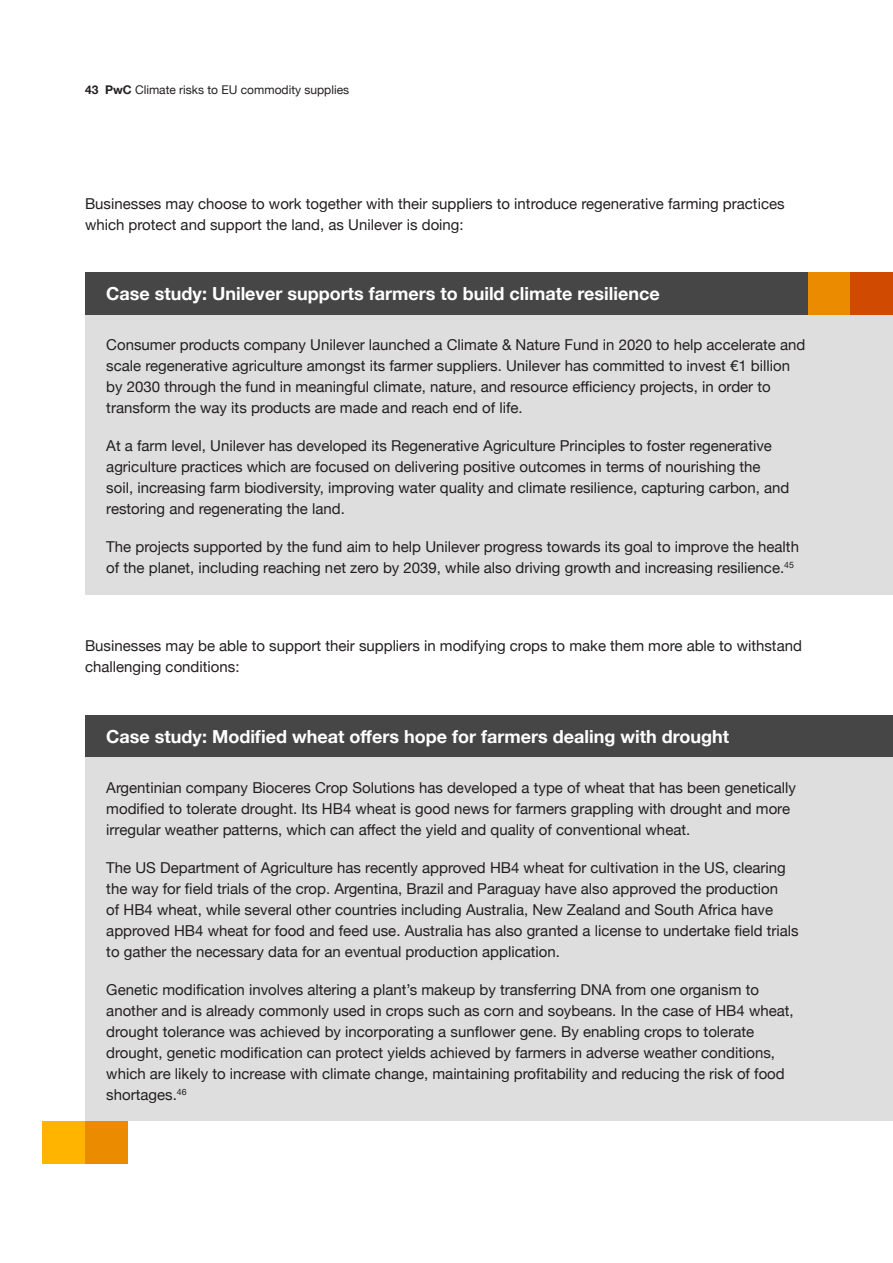
<style>
.page{position:relative;width:893px;height:1263px;background:#fff}
.page>*{position:absolute;margin:0;border:0;box-sizing:border-box;transform-origin:0 0}
.Sub_head{font:700 18px "Helvetica Neue";color:#fff}
.Body{font:15px/21px "Helvetica Neue";color:#231f20}
.t1{font:12px "Helvetica Neue";color:#231f20}
.s1{font-weight:700}
</style>
<div class="page">
<div style="left:85px;top:272px;width:808px;height:43px;background:#464646"></div>
<div style="left:85px;top:715px;width:808px;height:42px;background:#464646"></div>
<div style="left:85px;top:315px;width:808px;height:279px;background:#dedede"></div>
<div style="left:85px;top:757px;width:808px;height:364px;background:#dedede"></div>
<div style="left:808px;top:272px;width:42px;height:43px;background:#eb8c00"></div>
<div style="left:850px;top:272px;width:43px;height:43px;background:#d04a02"></div>
<div style="left:43px;top:1121px;width:42px;height:43px;background:#ffb500"></div>
<div style="left:85px;top:1121px;width:43px;height:43px;background:#eb8c00"></div>
<p class="t1" style="left:85px;top:81px;width:266px"><span class="s1">43 PwC</span> Climate risks to EU commodity supplies</p>
<p class="Body" style="left:85px;top:194px;width:701px">Businesses may choose to work together with their suppliers to introduce regenerative farming practices which protect and support the land, as Unilever is doing:</p>
<p class="Sub_head" style="left:106px;top:279px;width:555px">Case study: Unilever supports farmers to build climate resilience</p>
<p class="Body" style="left:106px;top:335px;width:701px">Consumer products company Unilever launched a Climate &amp; Nature Fund in 2020 to help accelerate and scale regenerative agriculture amongst its farmer suppliers. Unilever has committed to invest €1 billion by 2030 through the fund in meaningful climate, nature, and resource efficiency projects, in order to transform the way its products are made and reach end of life.</p>
<p class="Body" style="left:106px;top:436px;width:685px">At a farm level, Unilever has developed its Regenerative Agriculture Principles to foster regenerative agriculture practices which are focused on delivering positive outcomes in terms of nourishing the soil, increasing farm biodiversity, improving water quality and climate resilience, capturing carbon, and restoring and regenerating the land.</p>
<p class="Body" style="left:106px;top:537px;width:694px">The projects supported by the fund aim to help Unilever progress towards its goal to improve the health of the planet, including reaching net zero by 2039, while also driving growth and increasing resilience.<sup>45</sup></p>
<p class="Body" style="left:85px;top:636px;width:718px">Businesses may be able to support their suppliers in modifying crops to make them more able to withstand challenging conditions:</p>
<p class="Sub_head" style="left:106px;top:722px;width:624px">Case study: Modified wheat offers hope for farmers dealing with drought</p>
<p class="Body" style="left:106px;top:778px;width:691px">Argentinian company Bioceres Crop Solutions has developed a type of wheat that has been genetically modified to tolerate drought. Its HB4 wheat is good news for farmers grappling with drought and more irregular weather patterns, which can affect the yield and quality of conventional wheat.</p>
<p class="Body" style="left:106px;top:858px;width:694px">The US Department of Agriculture has recently approved HB4 wheat for cultivation in the US, clearing the way for field trials of the crop. Argentina, Brazil and Paraguay have also approved the production<br>of HB4 wheat, while several other countries including Australia, New Zealand and South Africa have approved HB4 wheat for food and feed use. Australia has also granted a license to undertake field trials to gather the necessary data for an eventual production application.</p>
<p class="Body" style="left:106px;top:980px;width:689px">Genetic modification involves altering a plant’s makeup by transferring DNA from one organism to another and is already commonly used in crops such as corn and soybeans. In the case of HB4 wheat, drought tolerance was achieved by incorporating a sunflower gene. By enabling crops to tolerate drought, genetic modification can protect yields achieved by farmers in adverse weather conditions, which are likely to increase with climate change, maintaining profitability and reducing the risk of food shortages.<sup>46</sup></p>
</div>
